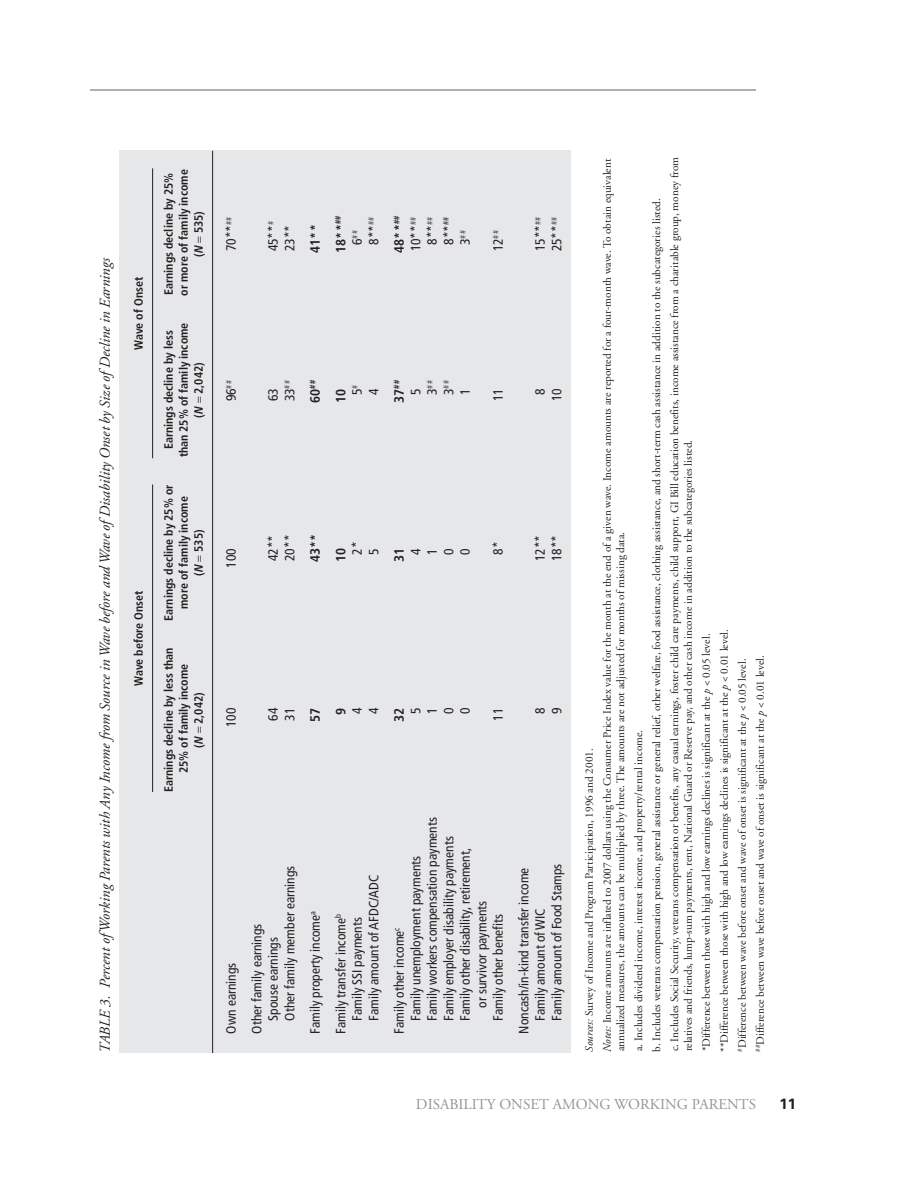
<style>
.page{position:relative;width:918px;height:1188px;background:#fff}
.page>*{position:absolute;margin:0;border:0;box-sizing:border-box;transform-origin:0 0}
.t1{font:italic 15px "Adobe Garamond";color:#231f20}
.t2{font:15px "Adobe Garamond";color:#939598}
.t3{font:700 15px "Univers";color:#231f20}
.t4{font:condensed 13.5px/16.5px "Frutiger";color:#231f20}
.t5{font:700 condensed 13.5px "Frutiger";color:#231f20}
.t6{font:700 condensed 12px "Frutiger";color:#231f20}
.t7{font:italic 700 condensed 12px "Frutiger LT Pro";color:#231f20}
.t8{font:11.25px/18px "Adobe Garamond";color:#231f20}
.s1{font-family:"Frutiger LT Pro";font-style:italic}
.s2{font-family:"Frutiger";font-style:normal}
.s3{font-style:italic}
</style>
<div class="page">
<hr style="left:90px;top:89px;width:666px;height:2px;background:#939598">
<div style="left:119px;top:151px;width:451px;height:902px;background:#e6e7e9"></div>
<hr style="left:152px;top:484px;width:1px;height:308px;background:#231f20">
<hr style="left:152px;top:168px;width:1px;height:290px;background:#231f20">
<hr style="left:212px;top:151px;width:1px;height:902px;background:#231f20">
<h1 class="t1" style="left:99px;top:1053px;width:796px;rotate:-90deg">TABLE 3. Percent of Working Parents with Any Income from Source in Wave before and Wave of Disability Onset by Size of Decline in Earnings</h1>
<p class="t6" style="left:134px;top:350px;width:74px;rotate:-90deg">Wave of Onset</p>
<p class="t6" style="left:134px;top:686px;width:97px;rotate:-90deg">Wave before Onset</p>
<p class="t6" style="left:179px;top:296px;width:128px;rotate:-90deg">or more of family income</p>
<p class="t6" style="left:164px;top:295px;width:124px;rotate:-90deg">Earnings decline by 25%</p>
<p class="t6" style="left:194px;top:257px;width:48px;rotate:-90deg">(<span class="s1">N</span> 535)</p>
<p class="t6" style="left:179px;top:457px;width:136px;rotate:-90deg">than 25% of family income</p>
<p class="t6" style="left:164px;top:449px;width:120px;rotate:-90deg">Earnings decline by less</p>
<p class="t6" style="left:194px;top:418px;width:57px;rotate:-90deg">(<span class="s1">N</span> 2,042)</p>
<p class="t6" style="left:164px;top:621px;width:138px;rotate:-90deg">Earnings decline by 25% or</p>
<p class="t6" style="left:179px;top:609px;width:114px;rotate:-90deg">more of family income</p>
<p class="t6" style="left:194px;top:576px;width:48px;rotate:-90deg">(<span class="s1">N</span> 535)</p>
<p class="t6" style="left:164px;top:792px;width:146px;rotate:-90deg">Earnings decline by less than</p>
<p class="t6" style="left:179px;top:773px;width:111px;rotate:-90deg">25% of family income</p>
<p class="t6" style="left:194px;top:724px;width:33px;rotate:-90deg">2,042)</p>
<p class="t7" style="left:194px;top:748px;width:13px;rotate:-90deg">N<span class="s2">(</span></p>
<p class="t4" style="left:224px;top:251px;width:28px;rotate:-90deg">70**</p>
<p class="t4" style="left:283px;top:251px;width:28px;rotate:-90deg">23**</p>
<p class="t4" style="left:266px;top:251px;width:28px;rotate:-90deg">45**</p>
<p class="t5" style="left:310px;top:253px;width:30px;rotate:-90deg">41**</p>
<p class="t5" style="left:335px;top:253px;width:38px;rotate:-90deg">18**<sup>##</sup></p>
<p class="t4" style="left:367px;top:245px;width:21px;rotate:-90deg">8**</p>
<p class="t4" style="left:350px;top:245px;width:8px;rotate:-90deg">6</p>
<p class="t5" style="left:394px;top:253px;width:38px;rotate:-90deg">48**<sup>##</sup></p>
<p class="t4" style="left:442px;top:245px;width:29px;rotate:-90deg">8**<sup>##</sup></p>
<p class="t4" style="left:425px;top:245px;width:21px;rotate:-90deg">8**</p>
<p class="t4" style="left:409px;top:251px;width:28px;rotate:-90deg">10**</p>
<p class="t4" style="left:458px;top:245px;width:8px;rotate:-90deg">3</p>
<p class="t4" style="left:491px;top:251px;width:14px;rotate:-90deg">12</p>
<p class="t4" style="left:533px;top:251px;width:28px;rotate:-90deg">15**</p>
<p class="t4" style="left:550px;top:251px;width:28px;rotate:-90deg">25**</p>
<p class="t4" style="left:224px;top:401px;width:14px;rotate:-90deg">96</p>
<p class="t4" style="left:283px;top:401px;width:14px;rotate:-90deg">33</p>
<p class="t4" style="left:266px;top:401px;width:14px;rotate:-90deg">63</p>
<p class="t5" style="left:310px;top:403px;width:24px;rotate:-90deg">60<sup>##</sup></p>
<p class="t4" style="left:367px;top:395px;width:8px;rotate:-90deg">4</p>
<p class="t5" style="left:335px;top:403px;width:16px;rotate:-90deg">10</p>
<p class="t4" style="left:350px;top:395px;width:8px;rotate:-90deg">5</p>
<p class="t5" style="left:394px;top:403px;width:24px;rotate:-90deg">37<sup>##</sup></p>
<p class="t4" style="left:409px;top:395px;width:8px;rotate:-90deg">5</p>
<p class="t4" style="left:425px;top:395px;width:8px;rotate:-90deg">3</p>
<p class="t4" style="left:442px;top:395px;width:8px;rotate:-90deg">3</p>
<p class="t4" style="left:458px;top:395px;width:8px;rotate:-90deg">1</p>
<p class="t4" style="left:491px;top:401px;width:14px;rotate:-90deg">11</p>
<p class="t4" style="left:533px;top:395px;width:8px;rotate:-90deg">8</p>
<p class="t4" style="left:550px;top:401px;width:14px;rotate:-90deg">10</p>
<p class="t4" style="left:224px;top:568px;width:21px;rotate:-90deg">100</p>
<p class="t4" style="left:283px;top:561px;width:28px;rotate:-90deg">20**</p>
<p class="t4" style="left:266px;top:561px;width:28px;rotate:-90deg">42**</p>
<p class="t5" style="left:310px;top:562px;width:30px;rotate:-90deg">43**</p>
<p class="t4" style="left:350px;top:555px;width:15px;rotate:-90deg">2*</p>
<p class="t5" style="left:335px;top:562px;width:16px;rotate:-90deg">10</p>
<p class="t4" style="left:367px;top:555px;width:8px;rotate:-90deg">5</p>
<p class="t4" style="left:409px;top:555px;width:8px;rotate:-90deg">4</p>
<p class="t4" style="left:458px;top:555px;width:8px;rotate:-90deg">0</p>
<p class="t4" style="left:442px;top:555px;width:8px;rotate:-90deg">0</p>
<p class="t5" style="left:394px;top:562px;width:16px;rotate:-90deg">31</p>
<p class="t4" style="left:425px;top:555px;width:8px;rotate:-90deg">1</p>
<p class="t4" style="left:491px;top:555px;width:15px;rotate:-90deg">8*</p>
<p class="t4" style="left:533px;top:561px;width:28px;rotate:-90deg">12**</p>
<p class="t4" style="left:550px;top:561px;width:28px;rotate:-90deg">18**</p>
<p class="t4" style="left:224px;top:727px;width:21px;rotate:-90deg">100</p>
<p class="t4" style="left:266px;top:721px;width:14px;rotate:-90deg">64</p>
<p class="t4" style="left:283px;top:721px;width:14px;rotate:-90deg">31</p>
<p class="t5" style="left:310px;top:722px;width:16px;rotate:-90deg">57</p>
<p class="t4" style="left:367px;top:714px;width:8px;rotate:-90deg">4</p>
<p class="t4" style="left:350px;top:714px;width:8px;rotate:-90deg">4</p>
<p class="t5" style="left:335px;top:715px;width:9px;rotate:-90deg">9</p>
<p class="t4" style="left:458px;top:714px;width:8px;rotate:-90deg">0</p>
<p class="t4" style="left:442px;top:714px;width:8px;rotate:-90deg">0</p>
<p class="t4" style="left:409px;top:714px;width:8px;rotate:-90deg">5</p>
<p class="t5" style="left:394px;top:722px;width:16px;rotate:-90deg">32</p>
<p class="t4" style="left:425px;top:714px;width:8px;rotate:-90deg">1</p>
<p class="t4" style="left:491px;top:721px;width:14px;rotate:-90deg">11</p>
<p class="t4" style="left:533px;top:714px;width:8px;rotate:-90deg">8</p>
<p class="t4" style="left:550px;top:714px;width:8px;rotate:-90deg">9</p>
<p class="t4" style="left:224px;top:1034px;width:72px;rotate:-90deg">Own earnings</p>
<p class="t4" style="left:283px;top:1021px;width:156px;rotate:-90deg">Other family member earnings</p>
<p class="t4" style="left:250px;top:1034px;width:111px;text-align:center;rotate:-90deg">Other family earnings<br>Spouse earnings</p>
<p class="t4" style="left:308px;top:1034px;width:124px;rotate:-90deg">Family property income<sup>a</sup></p>
<p class="t4" style="left:367px;top:1021px;width:147px;rotate:-90deg">Family amount of AFDC/ADC</p>
<p class="t4" style="left:334px;top:1034px;width:121px;rotate:-90deg">Family transfer income<sup>b</sup></p>
<p class="t4" style="left:350px;top:1021px;width:105px;rotate:-90deg">Family SSI payments</p>
<p class="t4" style="left:425px;top:1021px;width:205px;rotate:-90deg">Family workers compensation payments</p>
<p class="t4" style="left:442px;top:1021px;width:186px;rotate:-90deg">Family employer disability payments</p>
<p class="t4" style="left:458px;top:1021px;width:174px;rotate:-90deg">Family other disability, retirement,</p>
<p class="t4" style="left:409px;top:1021px;width:166px;rotate:-90deg">Family unemployment payments</p>
<p class="t4" style="left:475px;top:1021px;width:121px;text-indent:13px;rotate:-90deg">or survivor payments<br>Family other benefits</p>
<p class="t4" style="left:392px;top:1034px;width:107px;rotate:-90deg">Family other income<sup>c</sup></p>
<p class="t4" style="left:550px;top:1021px;width:158px;rotate:-90deg">Family amount of Food Stamps</p>
<p class="t4" style="left:517px;top:1021px;width:154px;text-indent:-13px;rotate:-90deg">Noncash/in-kind transfer income<br>Family amount of WIC</p>
<p class="t8" style="left:581px;top:1052px;width:894px;rotate:-90deg"><span class="s3">Sources:</span> Survey of Income and Program Participation, 1996 and 2001.<br><span class="s3">Notes:</span> Income amounts are inflated to 2007 dollars using the Consumer Price Index value for the month at the end of a given wave. Income amounts are reported for a four-month wave. To obtain equivalent</p>
<p class="t8" style="left:613px;top:1052px;width:896px;rotate:-90deg">annualized measures, the amounts can be multiplied by three. The amounts are not adjusted for months of missing data.<br>a. Includes dividend income, interest income, and property/rental income.<br>b. Includes veterans compensation pension, general assistance or general relief, other welfare, food assistance, clothing assistance, and short-term cash assistance in addition to the subcategories listed.<br>c. Includes Social Security, veterans compensation or benefits, any casual earnings, foster child care payments, child support, GI Bill education benefits, income assistance from a charitable group, money from</p>
<p class="t8" style="left:680px;top:1051px;width:613px;rotate:-90deg">relatives and friends, lump-sum payments, rent, National Guard or Reserve pay, and other cash income in addition to the subcategories listed.</p>
<p class="t8" style="left:698px;top:1051px;width:419px;rotate:-90deg">*Difference between those with high and low earnings declines is significant at the <span class="s3">p</span> &lt; 0.05 level.</p>
<p class="t8" style="left:716px;top:1051px;width:424px;rotate:-90deg">**Difference between those with high and low earnings declines is significant at the <span class="s3">p</span> &lt; 0.01 level.</p>
<p class="t8" style="left:734px;top:1048px;width:391px;rotate:-90deg">Difference between wave before onset and wave of onset is significant at the <span class="s3">p</span> &lt; 0.05 level.</p>
<p class="t8" style="left:752px;top:1045px;width:391px;rotate:-90deg">Difference between wave before onset and wave of onset is significant at the <span class="s3">p</span> &lt; 0.01 level.</p>
<h1 class="t2" style="left:416px;top:1098px;width:342px">DISABILITY ONSET AMONG WORKING PARENTS</h1>
<h1 class="t3" style="left:779px;top:1098px;width:18px">11</h1>
</div>
